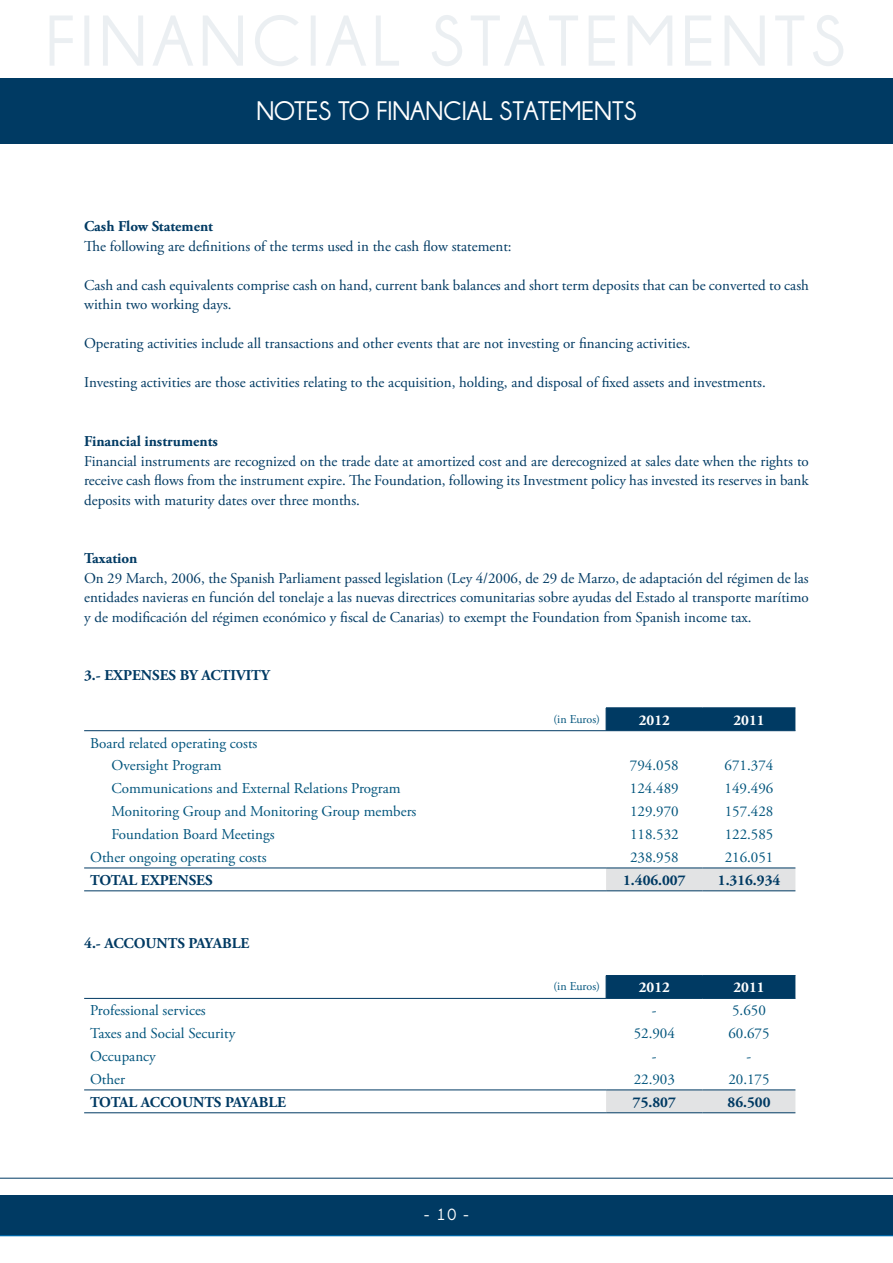
<style>
.page{position:relative;width:893px;height:1263px;background:#fff}
.page>*{position:absolute;margin:0;border:0;box-sizing:border-box;transform-origin:0 0}
.t1{font:700 27px "Champagne&Limousines";color:#fff}
.t2{font:700 16.5px "Champagne&Limousines";color:#fff}
.t3{font:15px/19.5px "Adobe Garamond Pro";color:#003a63;text-align:justify}
.t4{font:15px/22.8px "Adobe Garamond Pro";color:#00547c}
.t5{font:700 15px "Adobe Garamond Pro";color:#003a63}
.t6{font:700 15px "Adobe Garamond Pro";color:#fff}
.t7{font:12px "Adobe Garamond Pro";color:#00547c}
</style>
<div class="page">
<div style="left:0;top:1196px;width:893px;height:40px;background:#003a63"></div>
<div style="left:0;top:78px;width:893px;height:66px;background:#003a63"></div>
<hr style="left:0;top:1235px;width:893px;height:1px;background:#0079c1">
<hr style="left:0;top:1178px;width:893px;height:1px;background:#003a63">
<svg style="left:50px;top:15px;width:793px;height:51px"></svg>
<div style="left:606px;top:869px;width:189px;height:21px;background:#e2e3e4"></div>
<hr style="left:606px;top:707px;width:97px;height:1px;background:#003a63">
<hr style="left:703px;top:707px;width:92px;height:1px;background:#003a63">
<div style="left:606px;top:708px;width:189px;height:22px;background:#003a63"></div>
<hr style="left:84px;top:730px;width:522px;height:1px;background:#003a63">
<hr style="left:606px;top:730px;width:97px;height:1px;background:#003a63">
<hr style="left:703px;top:730px;width:92px;height:1px;background:#003a63">
<hr style="left:84px;top:868px;width:522px;height:1px;background:#003a63">
<hr style="left:606px;top:868px;width:97px;height:1px;background:#003a63">
<hr style="left:703px;top:868px;width:92px;height:1px;background:#003a63">
<hr style="left:84px;top:890px;width:522px;height:1px;background:#003a63">
<hr style="left:606px;top:890px;width:97px;height:1px;background:#003a63">
<hr style="left:703px;top:890px;width:92px;height:1px;background:#003a63">
<div style="left:606px;top:1091px;width:189px;height:21px;background:#e2e3e4"></div>
<div style="left:606px;top:975px;width:189px;height:23px;background:#003a63"></div>
<hr style="left:84px;top:998px;width:522px;height:1px;background:#003a63">
<hr style="left:606px;top:998px;width:97px;height:1px;background:#003a63">
<hr style="left:703px;top:998px;width:92px;height:1px;background:#003a63">
<hr style="left:84px;top:1090px;width:522px;height:1px;background:#003a63">
<hr style="left:606px;top:1090px;width:97px;height:1px;background:#003a63">
<hr style="left:703px;top:1090px;width:92px;height:1px;background:#003a63">
<hr style="left:84px;top:1112px;width:522px;height:1px;background:#003a63">
<hr style="left:606px;top:1112px;width:97px;height:1px;background:#003a63">
<hr style="left:703px;top:1112px;width:92px;height:1px;background:#003a63">
<h1 class="t1" style="left:256px;top:96px;width:382px">NOTES TO FINANCIAL STATEMENTS</h1>
<p class="t5" style="left:84px;top:218px;width:130px">Cash Flow Statement</p>
<p class="t3" style="left:84px;top:237px;width:429px">The following are definitions of the terms used in the cash flow statement:</p>
<p class="t3" style="left:84px;top:276px;width:726px">Cash and cash equivalents comprise cash on hand, current bank balances and short term deposits that can be converted to cash within two working days.</p>
<p class="t3" style="left:84px;top:334px;width:608px">Operating activities include all transactions and other events that are not investing or financing activities.</p>
<p class="t3" style="left:84px;top:373px;width:683px">Investing activities are those activities relating to the acquisition, holding, and disposal of fixed assets and investments.</p>
<p class="t5" style="left:84px;top:432px;width:135px">Financial instruments</p>
<p class="t3" style="left:84px;top:451px;width:726px">Financial instruments are recognized on the trade date at amortized cost and are derecognized at sales date when the rights to receive cash flows from the instrument expire. The Foundation, following its Investment policy has invested its reserves in bank deposits with maturity dates over three months.</p>
<p class="t5" style="left:84px;top:549px;width:55px">Taxation</p>
<p class="t3" style="left:84px;top:568px;width:726px">On 29 March, 2006, the Spanish Parliament passed legislation (Ley 4/2006, de 29 de Marzo, de adaptación del régimen de las entidades navieras en función del tonelaje a las nuevas directrices comunitarias sobre ayudas del Estado al transporte marítimo y de modificación del régimen económico y fiscal de Canarias) to exempt the Foundation from Spanish income tax.</p>
<p class="t5" style="left:84px;top:666px;width:187px">3.- EXPENSES BY ACTIVITY</p>
<p class="t4" style="left:111px;top:732px;width:148px;text-indent:-21px">Board related operating costs<br>Oversight Program</p>
<p class="t7" style="left:553px;top:711px;width:48px">(in Euros)</p>
<p class="t6" style="left:639px;top:711px;width:33px">2012</p>
<p class="t6" style="left:733px;top:711px;width:33px">2011</p>
<p class="t4" style="left:630px;top:755px;width:50px">794.058</p>
<p class="t4" style="left:725px;top:755px;width:50px">671.374</p>
<p class="t4" style="left:111px;top:778px;width:291px">Communications and External Relations Program</p>
<p class="t4" style="left:630px;top:778px;width:50px">124.489</p>
<p class="t4" style="left:725px;top:778px;width:50px">149.496</p>
<p class="t4" style="left:111px;top:800px;width:307px">Monitoring Group and Monitoring Group members</p>
<p class="t4" style="left:630px;top:800px;width:50px">129.970</p>
<p class="t4" style="left:725px;top:800px;width:50px">157.428</p>
<p class="t4" style="left:111px;top:823px;width:165px">Foundation Board Meetings</p>
<p class="t4" style="left:630px;top:823px;width:50px">118.532</p>
<p class="t4" style="left:725px;top:823px;width:50px">122.585</p>
<p class="t4" style="left:90px;top:846px;width:178px">Other ongoing operating costs</p>
<p class="t4" style="left:630px;top:846px;width:50px">238.958</p>
<p class="t4" style="left:725px;top:846px;width:50px">216.051</p>
<p class="t5" style="left:90px;top:871px;width:124px">TOTAL EXPENSES</p>
<p class="t5" style="left:623px;top:871px;width:64px">1.406.007</p>
<p class="t5" style="left:718px;top:871px;width:64px">1.316.934</p>
<p class="t5" style="left:84px;top:934px;width:167px">4.- ACCOUNTS PAYABLE</p>
<p class="t7" style="left:553px;top:979px;width:48px">(in Euros)</p>
<p class="t6" style="left:639px;top:979px;width:33px">2012</p>
<p class="t6" style="left:733px;top:979px;width:33px">2011</p>
<p class="t4" style="left:90px;top:1000px;width:117px">Professional services</p>
<p class="t4" style="left:652px;top:1000px;width:6px">-</p>
<p class="t4" style="left:732px;top:1000px;width:35px">5.650</p>
<p class="t4" style="left:90px;top:1022px;width:147px">Taxes and Social Security</p>
<p class="t4" style="left:634px;top:1022px;width:43px">52.904</p>
<p class="t4" style="left:728px;top:1022px;width:43px">60.675</p>
<p class="t4" style="left:90px;top:1045px;width:67px">Occupancy</p>
<p class="t4" style="left:652px;top:1045px;width:6px">-</p>
<p class="t4" style="left:747px;top:1045px;width:6px">-</p>
<p class="t4" style="left:90px;top:1068px;width:37px">Other</p>
<p class="t4" style="left:634px;top:1068px;width:43px">22.903</p>
<p class="t4" style="left:728px;top:1068px;width:43px">20.175</p>
<p class="t5" style="left:90px;top:1093px;width:197px">TOTAL ACCOUNTS PAYABLE</p>
<p class="t5" style="left:633px;top:1093px;width:44px">75.807</p>
<p class="t5" style="left:728px;top:1093px;width:44px">86.500</p>
<p class="t2" style="left:424px;top:1205px;width:46px">- 10 -</p>
</div>
